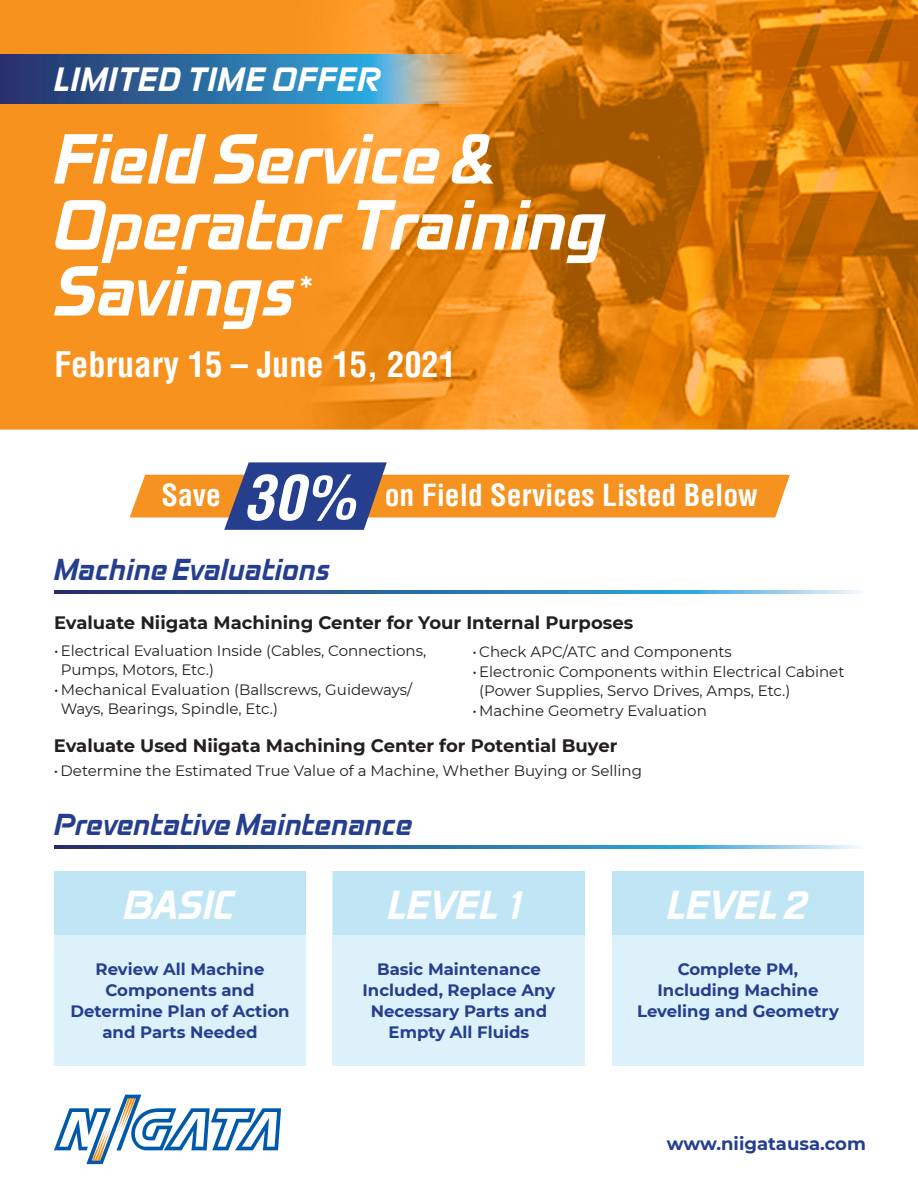
<style>
.page{position:relative;width:918px;height:1188px;background:#fff}
.page>*{position:absolute;margin:0;border:0;box-sizing:border-box;transform-origin:0 0}
.t1{font:700 63px "OPTI Mirc";letter-spacing:-.04em;color:#fff}
.t2{font:700 36px "OPTI Mirc";letter-spacing:-.03em;color:#fff}
.t3{font:700 condensed 34.5px "Helvetica";color:#fff}
.t4{font:700 30px "OPTI Mirc";color:#fff}
.t5{font:700 condensed 29.7px "Helvetica";color:#fff}
.t6{font:700 27px "OPTI Mirc";letter-spacing:-.03em;color:#253f8e}
.t7{font:700 18px "Montserrat";color:#231f20}
.t8{font:700 18px "Montserrat";color:#253f8e}
.t9{font:700 16.5px/21px "Montserrat";color:#253f8e;text-align:center}
.t10{font:15px/19.5px "Montserrat";color:#231f20}
.s1{font-style:italic;font-size:60.75px}
</style>
<div class="page">
<img style="left:0;top:0;width:918px;height:1165px">
<svg style="left:0;top:55px;width:472px;height:49px;background:#47789d"></svg>
<svg style="left:54px;top:590px;width:810px;height:3px;background:#427cae"></svg>
<svg style="left:54px;top:845px;width:810px;height:3px;background:#427cae"></svg>
<div style="left:54px;top:872px;width:252px;height:194px;background:#ddf1fa"></div>
<div style="left:333px;top:872px;width:252px;height:194px;background:#ddf1fa"></div>
<div style="left:612px;top:872px;width:252px;height:194px;background:#ddf1fa"></div>
<div style="left:612px;top:872px;width:252px;height:63px;background:#c0e6f6"></div>
<div style="left:333px;top:872px;width:252px;height:63px;background:#c0e6f6"></div>
<div style="left:54px;top:872px;width:252px;height:63px;background:#c0e6f6"></div>
<svg style="left:130px;top:462px;width:660px;height:68px"></svg>
<svg style="left:54px;top:1095px;width:227px;height:69px"></svg>
<p class="t4" style="left:54px;top:56px;width:329px">LIMITED TIME OFFER</p>
<p class="t1" style="left:54px;top:110px;width:446px">Field Service &amp;</p>
<p class="t1" style="left:54px;top:176px;width:556px">Operator Training</p>
<p class="t1" style="left:54px;top:242px;width:257px">Savings<sup>*</sup></p>
<p class="t3" style="left:54px;top:343px;width:404px">February 15 – June 15, 2021</p>
<p class="t5" style="left:162px;top:477px;width:598px">Save <span class="s1">30%</span> on Field Services Listed Below</p>
<p class="t6" style="left:54px;top:548px;width:279px">Machine Evaluations</p>
<p class="t7" style="left:54px;top:610px;width:581px">Evaluate Niigata Machining Center for Your Internal Purposes</p>
<p class="t10" style="left:472px;top:642px;width:261px">• Check APC/ATC and Components</p>
<p class="t10" style="left:479px;top:661px;width:367px;text-indent:-7px">•Electronic Components within Electrical Cabinet (Power Supplies, Servo Drives, Amps, Etc.)</p>
<p class="t10" style="left:472px;top:700px;width:236px">•Machine Geometry Evaluation</p>
<p class="t10" style="left:61px;top:640px;width:367px;text-indent:-7px">•Electrical Evaluation Inside (Cables, Connections,<br>Pumps, Motors, Etc.)</p>
<p class="t10" style="left:61px;top:679px;width:353px;text-indent:-7px">•Mechanical Evaluation (Ballscrews, Guideways/<br>Ways, Bearings, Spindle, Etc.)</p>
<p class="t7" style="left:54px;top:732px;width:565px">Evaluate Used Niigata Machining Center for Potential Buyer</p>
<p class="t10" style="left:54px;top:760px;width:590px">• Determine the Estimated True Value of a Machine, Whether Buying or Selling</p>
<p class="t6" style="left:54px;top:803px;width:361px">Preventative Maintenance</p>
<p class="t2" style="left:124px;top:877px;width:113px">BASIC</p>
<p class="t2" style="left:388px;top:877px;width:143px">LEVEL 1</p>
<p class="t2" style="left:667px;top:877px;width:143px">LEVEL 2</p>
<p class="t9" style="left:70px;top:957px;width:221px">Review All Machine<br>Components and<br>Determine Plan of Action and Parts Needed</p>
<p class="t9" style="left:363px;top:957px;width:194px">Basic Maintenance<br>Included, Replace Any<br>Necessary Parts and<br>Empty All Fluids</p>
<p class="t9" style="left:637px;top:957px;width:203px">Complete PM,<br>Including Machine<br>Leveling and Geometry</p>
<p class="t8" style="left:667px;top:1131px;width:200px">www.niigatausa.com</p>
</div>
